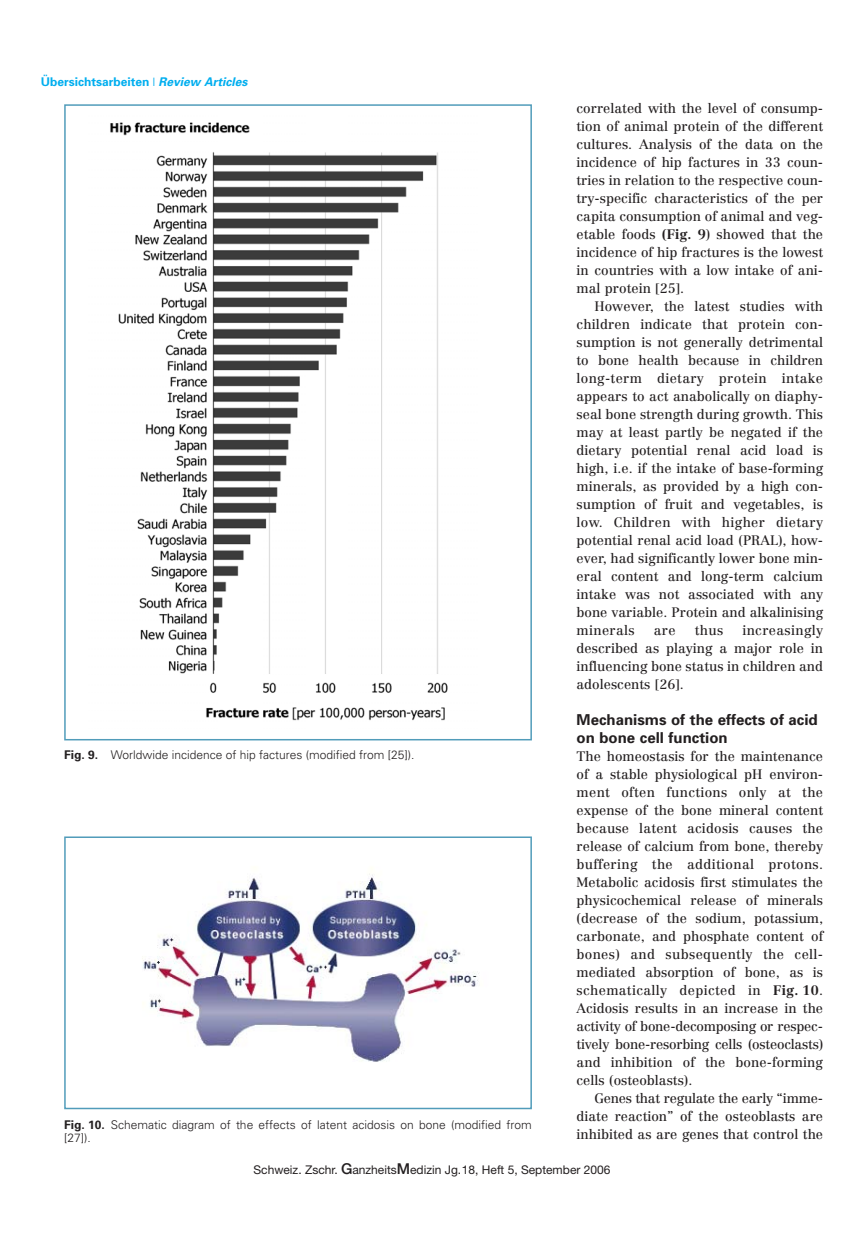
<style>
.page{position:relative;width:864px;height:1234px;background:#fff}
.page>*{position:absolute;margin:0;border:0;box-sizing:border-box;transform-origin:0 0}
.t1{font:700 15px/18px "Univers";color:#231f20}
.t2{font:13.5px/18px "Centennial";color:#231f20;text-align:justify}
.t3{font:300 12px/13.5px "Univers";color:#231f20}
.t4{font:12px "Helvetica Neue";color:#231f20}
.t5{font:700 12px "Univers";color:#00aeef}
.s1{font-style:italic}
.s2{font-weight:700}
.s3{font-weight:500;font-size:15px}
</style>
<div class="page">
<img style="left:110px;top:122px;width:338px;height:599px">
<div style="left:64px;top:104px;width:468px;height:636px;border:2px solid #519cba"></div>
<img style="left:142px;top:873px;width:337px;height:189px">
<div style="left:64px;top:836px;width:468px;height:272px;border:2px solid #519cba"></div>
<p class="t5" style="left:41px;top:77px;width:211px">Übersichtsarbeiten ❘ <span class="s1">Review Articles</span></p>
<p class="t2" style="left:577px;top:100px;width:248px">correlated with the level of consump&shy;tion of animal protein of the different cultures. Analysis of the data on the incidence of hip factures in 33 coun&shy;tries in relation to the respective coun&shy;try-specific characteristics of the per capita consumption of animal and veg&shy;etable foods <span class="s2">(Fig. 9</span>) showed that the incidence of hip fractures is the lowest in countries with a low intake of ani&shy;mal protein [25].</p>
<p class="t2" style="left:577px;top:298px;width:248px;text-indent:18px">However, the latest studies with children indicate that protein con&shy;sumption is not generally detrimental to bone health because in children long-term dietary protein intake appears to act anabolically on diaphy&shy;seal bone strength during growth. This may at least partly be negated if the dietary potential renal acid load is high, i.e. if the intake of base-forming minerals, as provided by a high con&shy;sumption of fruit and vegetables, is low. Children with higher dietary potential renal acid load (PRAL), how&shy;ever, had significantly lower bone min&shy;eral content and long-term calcium intake was not associated with any bone variable. Protein and alkalinising minerals</p>
<p class="t2" style="left:577px;top:622px;width:248px;text-indent:166px">increasingly described as playing a major role in influencing bone status in children and adolescents [26].</p>
<p class="t1" style="left:577px;top:712px;width:243px">Mechanisms of the effects of acid on bone cell function</p>
<p class="t2" style="left:577px;top:748px;width:248px">The homeostasis for the maintenance of a stable physiological pH environ&shy;ment often functions only at the expense of the bone mineral content because latent acidosis causes the release of calcium from bone, thereby buffering the additional protons.<br>Metabolic acidosis first stimulates the physicochemical release of minerals (decrease of the sodium, potassium, carbonate, and phosphate content of bones) and subsequently the cell&shy;mediated absorption of bone, as is schematically depicted in <span class="s2">Fig. 10</span>.<br>Acidosis results in an increase in the activity of bone-decomposing or respec&shy;tively bone-resorbing cells (osteoclasts) and inhibition of the bone-forming cells (osteoblasts).</p>
<p class="t2" style="left:577px;top:1090px;width:248px;text-indent:18px">Genes that regulate the early “imme&shy;diate reaction” of the osteoblasts are inhibited as are genes that control the</p>
<p class="t4" style="left:254px;top:1165px;width:358px">Schweiz. Zschr. <span class="s3">G</span>anzheits<span class="s3">M</span>edizin Jg.18, Heft 5, September 2006</p>
<p class="t2" style="left:654px;top:622px;width:23px">are</p>
<p class="t2" style="left:695px;top:622px;width:30px">thus</p>
<p class="t3" style="left:64px;top:749px;width:352px"><span class="s2">Fig. 9.</span> Worldwide incidence of hip factures (modified from [25]).</p>
<p class="t3" style="left:64px;top:1118px;width:469px"><span class="s2">Fig. 10.</span> Schematic diagram of the effects of latent acidosis on bone (modified from [27]).</p>
</div>
